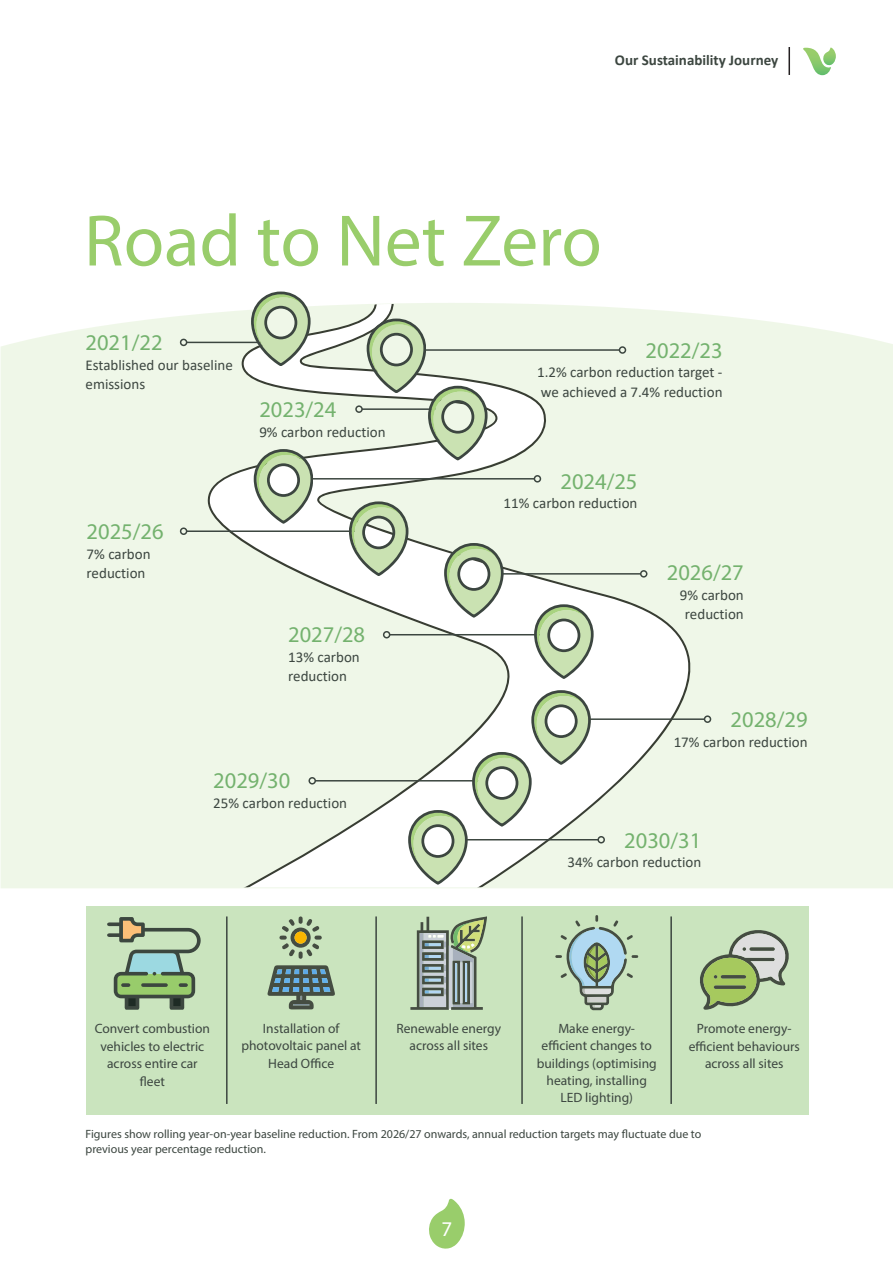
<style>
.page{position:relative;width:893px;height:1263px;background:#fff}
.page>*{position:absolute;margin:0;border:0;box-sizing:border-box;transform-origin:0 0}
.t1{font:73.5px "Myriad Pro";color:#99cd6b}
.t2{font:22.5px "Myriad Pro";color:#74b26e}
.t3{font:21px "Myriad Pro";color:#fff}
.t4{font:15px/19.5px "Calibri";color:#3c4640}
.t5{font:700 15px "Calibri";color:#3c4640}
.t6{font:13.5px/17.5px "Myriad Pro";color:#3c4640;text-align:center}
.t7{font:12px/15px "Myriad Pro";color:#3c4640}
</style>
<div class="page">
<svg style="left:429px;top:1199px;width:36px;height:50px"></svg>
<svg style="left:803px;top:48px;width:33px;height:27px"></svg>
<hr style="left:788px;top:47px;width:2px;height:28px;background:#231f20">
<div style="left:86px;top:906px;width:722px;height:208px;background:#cae4be"></div>
<div style="left:1px;top:315px;width:892px;height:573px;background:#eff7e8"></div>
<div style="left:186px;top:313px;width:525px;height:574px;background:#eff7e8"></div>
<svg style="left:206px;top:310px;width:94px;height:577px;background:#eef5e8"></svg>
<svg style="left:300px;top:303px;width:393px;height:584px;fill:#eff7e8"></svg>
<hr style="left:521px;top:916px;width:2px;height:188px;background:#3c4640">
<hr style="left:375px;top:916px;width:2px;height:188px;background:#3c4640">
<hr style="left:226px;top:916px;width:2px;height:188px;background:#3c4640">
<svg style="left:107px;top:917px;width:94px;height:93px"></svg>
<svg style="left:411px;top:916px;width:76px;height:93px"></svg>
<hr style="left:465px;top:963px;width:2px;height:39px;background:#b3d6f2">
<svg style="left:555px;top:915px;width:83px;height:95px"></svg>
<svg style="left:700px;top:930px;width:89px;height:80px"></svg>
<svg style="left:279px;top:916px;width:43px;height:43px"></svg>
<svg style="left:267px;top:965px;width:68px;height:44px"></svg>
<div style="left:295px;top:931px;width:12px;height:13px;background:#fab500;border-radius:50%"></div>
<hr style="left:670px;top:916px;width:2px;height:188px;background:#3c4640">
<hr style="left:187px;top:342px;width:94px;height:1px;background:#3c4640">
<div style="left:180px;top:339px;width:7px;height:7px;border:2px solid #3c4640;border-radius:50%"></div>
<svg style="left:251px;top:292px;width:59px;height:74px"></svg>
<hr style="left:420px;top:349px;width:199px;height:2px;background:#3c4640">
<div style="left:619px;top:346px;width:7px;height:8px;border:2px solid #3c4640;border-radius:50%"></div>
<hr style="left:362px;top:408px;width:80px;height:2px;background:#3c4640">
<div style="left:355px;top:405px;width:8px;height:8px;border:2px solid #3c4640;border-radius:50%"></div>
<svg style="left:367px;top:319px;width:120px;height:141px"></svg>
<hr style="left:313px;top:478px;width:221px;height:1px;background:#3c4640">
<div style="left:534px;top:475px;width:7px;height:7px;border:2px solid #3c4640;border-radius:50%"></div>
<svg style="left:254px;top:449px;width:59px;height:74px"></svg>
<hr style="left:187px;top:530px;width:176px;height:2px;background:#3c4640">
<div style="left:180px;top:527px;width:7px;height:8px;border:2px solid #3c4640;border-radius:50%"></div>
<svg style="left:349px;top:501px;width:59px;height:75px"></svg>
<hr style="left:502px;top:573px;width:139px;height:2px;background:#3c4640">
<div style="left:640px;top:570px;width:7px;height:8px;border:2px solid #3c4640;border-radius:50%"></div>
<svg style="left:444px;top:543px;width:59px;height:74px"></svg>
<hr style="left:390px;top:634px;width:154px;height:1px;background:#3c4640">
<div style="left:383px;top:631px;width:7px;height:7px;border:2px solid #3c4640;border-radius:50%"></div>
<svg style="left:534px;top:604px;width:59px;height:75px"></svg>
<hr style="left:581px;top:718px;width:123px;height:2px;background:#3c4640">
<div style="left:704px;top:715px;width:7px;height:8px;border:2px solid #3c4640;border-radius:50%"></div>
<hr style="left:454px;top:839px;width:144px;height:1px;background:#3c4640">
<div style="left:597px;top:836px;width:8px;height:7px;border:2px solid #3c4640;border-radius:50%"></div>
<hr style="left:315px;top:780px;width:165px;height:1px;background:#3c4640">
<div style="left:308px;top:777px;width:8px;height:7px;border:2px solid #3c4640;border-radius:50%"></div>
<svg style="left:408px;top:690px;width:183px;height:194px"></svg>
<p class="t5" style="left:615px;top:49px;width:165px">Our Sustainability Journey</p>
<h1 class="t1" style="left:84px;top:195px;width:519px">Road to Net Zero</h1>
<h2 class="t2" style="left:86px;top:329px;width:78px">2021/22</h2>
<p class="t4" style="left:86px;top:355px;width:149px">Established our baseline emissions</p>
<h2 class="t2" style="left:259px;top:396px;width:78px">2023/24</h2>
<p class="t4" style="left:259px;top:422px;width:128px">9% carbon reduction</p>
<h2 class="t2" style="left:87px;top:518px;width:78px">2025/26</h2>
<p class="t4" style="left:87px;top:544px;width:66px">7% carbon reduction</p>
<h2 class="t2" style="left:288px;top:621px;width:78px">2027/28</h2>
<p class="t4" style="left:288px;top:647px;width:73px">13% carbon reduction</p>
<h2 class="t2" style="left:213px;top:767px;width:78px">2029/30</h2>
<p class="t4" style="left:213px;top:793px;width:135px">25% carbon reduction</p>
<h2 class="t2" style="left:646px;top:336px;width:78px">2022/23</h2>
<p class="t4" style="left:537px;top:362px;width:187px">1.2% carbon reduction target - we achieved a 7.4% reduction</p>
<h2 class="t2" style="left:560px;top:467px;width:78px">2024/25</h2>
<p class="t4" style="left:504px;top:493px;width:135px">11% carbon reduction</p>
<h2 class="t2" style="left:667px;top:559px;width:78px">2026/27</h2>
<p class="t4" style="left:680px;top:585px;width:66px;text-align:center">9% carbon reduction</p>
<h2 class="t2" style="left:731px;top:706px;width:78px">2028/29</h2>
<p class="t4" style="left:674px;top:732px;width:135px">17% carbon reduction</p>
<h2 class="t2" style="left:624px;top:826px;width:78px">2030/31</h2>
<p class="t4" style="left:567px;top:852px;width:135px">34% carbon reduction</p>
<p class="t6" style="left:95px;top:1019px;width:117px">Convert combustion vehicles to electric across entire car fleet</p>
<p class="t6" style="left:241px;top:1019px;width:121px">Installation of photovoltaic panel at<br>Head Office</p>
<p class="t6" style="left:397px;top:1019px;width:106px">Renewable energy across all sites</p>
<p class="t6" style="left:537px;top:1019px;width:122px">Make energy&shy;efficient changes to buildings (optimising heating, installing<br>LED lighting)</p>
<p class="t6" style="left:689px;top:1019px;width:113px">Promote energy&shy;efficient behaviours across all sites</p>
<p class="t7" style="left:86px;top:1126px;width:617px">Figures show rolling year-on-year baseline reduction. From 2026/27 onwards, annual reduction targets may fluctuate due to previous year percentage reduction.</p>
<h3 class="t3" style="left:441px;top:1215px;width:12px">7</h3>
</div>
